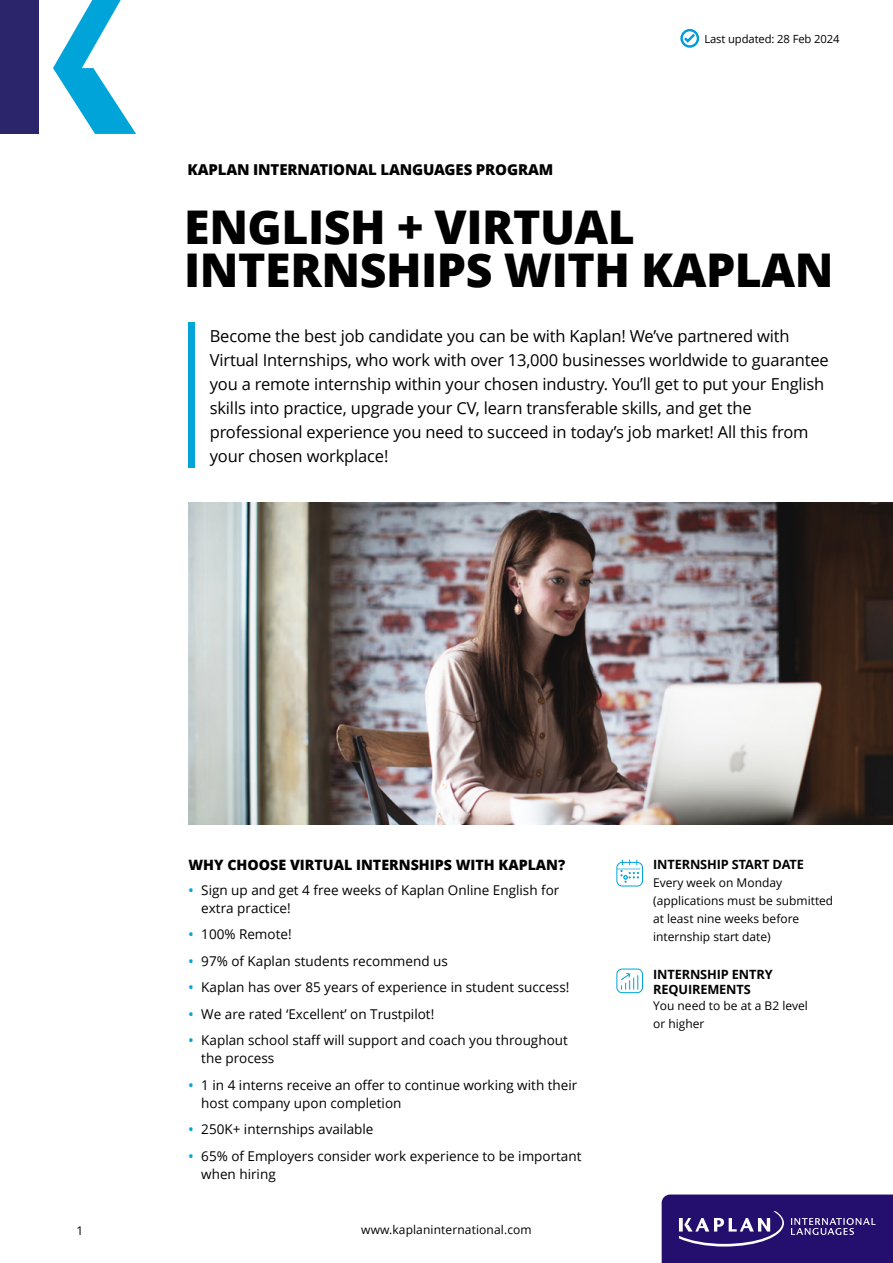
<style>
.page{position:relative;width:893px;height:1263px;background:#fff}
.page>*{position:absolute;margin:0;border:0;box-sizing:border-box;transform-origin:0 0}
.t1{font:800 46.5px/43.5px "Open Sans";letter-spacing:-.01em;color:#000}
.t2{font:16.5px/24px "Open Sans";letter-spacing:-.01em;color:#000}
.t3{font:800 15px "Open Sans";letter-spacing:-.01em;color:#000}
.t4{font:800 14.25px "Open Sans";color:#000}
.t5{font:13.5px/26.5px "Open Sans";color:#000}
.t6{font:600 13.5px "Open Sans";color:#00a4d9}
.t7{font:700 12.75px/15.3px "Open Sans";letter-spacing:-.01em;color:#000}
.t8{font:12px/18px "Open Sans";color:#000}
.t9{font:11.25px "Open Sans";letter-spacing:-.01em;color:#000}
</style>
<div class="page">
<svg style="left:662px;top:1194px;width:231px;height:69px;background:#362279"></svg>
<div style="left:0;top:0;width:39px;height:134px;background:#2b256c"></div>
<svg style="left:53px;top:0;width:83px;height:134px"></svg>
<div style="left:189px;top:322px;width:6px;height:146px;background:#00a4d9"></div>
<img style="left:189px;top:503px;width:704px;height:322px">
<svg style="left:616px;top:860px;width:27px;height:26px"></svg>
<svg style="left:616px;top:968px;width:27px;height:25px"></svg>
<svg style="left:680px;top:28px;width:20px;height:20px"></svg>
<p class="t9" style="left:704px;top:31px;width:137px">Last updated: 28 Feb 2024</p>
<p class="t3" style="left:188px;top:159px;width:367px">KAPLAN INTERNATIONAL LANGUAGES PROGRAM</p>
<h1 class="t1" style="left:184px;top:203px;width:651px">ENGLISH + VIRTUAL<br>INTERNSHIPS WITH KAPLAN</h1>
<p class="t2" style="left:210px;top:323px;width:620px">Become the best job candidate you can be with Kaplan! We’ve partnered with Virtual Internships, who work with over 13,000 businesses worldwide to guarantee you a remote internship within your chosen industry. You l l’ get to put your English skills into practice, upgrade your CV, learn transferable skills, and get the professional experience you need to succeed in today s’ job market! All this from your chosen workplace!</p>
<p class="t8" style="left:77px;top:1222px;width:8px">1</p>
<p class="t4" style="left:189px;top:854px;width:378px">WHY CHOOSE VIRTUAL INTERNSHIPS WITH KAPLAN?</p>
<p class="t5" style="left:201px;top:876px;width:360px">Sign up and get 4 free weeks of Kaplan Online English for</p>
<p class="t6" style="left:189px;top:880px;width:7px">•</p>
<p class="t6" style="left:189px;top:925px;width:7px">•</p>
<p class="t6" style="left:189px;top:951px;width:7px">•</p>
<p class="t6" style="left:189px;top:978px;width:7px">•</p>
<p class="t6" style="left:189px;top:1004px;width:7px">•</p>
<p class="t6" style="left:189px;top:1031px;width:7px">•</p>
<p class="t6" style="left:189px;top:1075px;width:7px">•</p>
<p class="t6" style="left:189px;top:1120px;width:7px">•</p>
<p class="t6" style="left:189px;top:1146px;width:7px">•</p>
<p class="t5" style="left:201px;top:894px;width:92px">extra practice!<br>100% Remote!</p>
<p class="t5" style="left:201px;top:947px;width:248px">97% of Kaplan students recommend us</p>
<p class="t5" style="left:201px;top:973px;width:370px">Kaplan has over 85 years of experience in student success!</p>
<p class="t5" style="left:201px;top:1000px;width:235px">We are rated ‘Excellent’ on Trustpilot!</p>
<p class="t5" style="left:201px;top:1026px;width:368px">Kaplan school staff will support and coach you throughout</p>
<p class="t5" style="left:201px;top:1044px;width:378px">the process<br>in1 4 interns receive an offer to continue working with their</p>
<p class="t5" style="left:201px;top:1089px;width:202px">host company upon completion<br>250K+ internships available</p>
<p class="t5" style="left:201px;top:1142px;width:382px">65% of Employers consider work experience to be important</p>
<p class="t5" style="left:201px;top:1160px;width:76px">when hiring</p>
<p class="t8" style="left:361px;top:1220px;width:172px">www.kaplaninternational.com</p>
<p class="t7" style="left:653px;top:856px;width:152px">INTERNSHIP START DATE</p>
<p class="t8" style="left:653px;top:873px;width:182px">Every week on Monday (applications must be submitted at least nine weeks before internship start date(</p>
<p class="t7" style="left:653px;top:966px;width:121px">INTERNSHIP ENTRY<br>REQUIREMENTS</p>
<p class="t8" style="left:653px;top:997px;width:156px">You need to be at Ba 2 level or higher</p>
</div>
